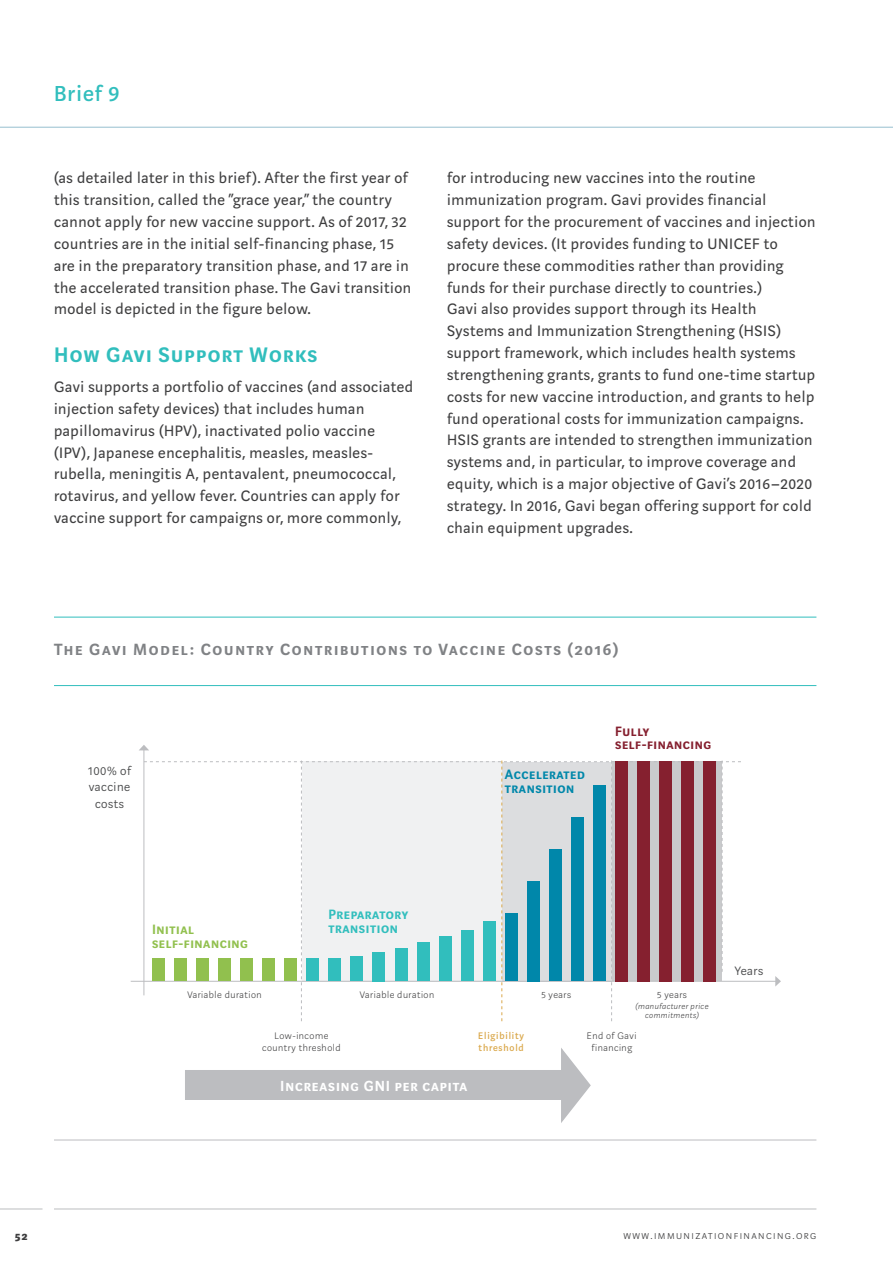
<style>
.page{position:relative;width:893px;height:1263px;background:#fff}
.page>*{position:absolute;margin:0;border:0;box-sizing:border-box;transform-origin:0 0}
.BRIEF_TITLE_-_MULTIP{font:500 24px "Marat Sans";letter-spacing:.05em;color:#31bebd}
.SUBHEAD_1_-_P2{font:23.25px "Marat Sans Demibold Small Caps";letter-spacing:.06em;color:#31bebd}
.FIGURE_TITLES{font:18px "Marat Sans Demibold Small Caps";letter-spacing:.1em;color:#808285}
.BODY_BODY{font:16.8px/21.9px "Marat Sans";letter-spacing:.035em;color:#3e3e3f}
.Subhead_Level_1{font:16.2px "Marat Sans Demibold Small Caps";letter-spacing:.06em;color:#fff}
.Subhead_Level_1-2{font:15px/13.5px "Marat Sans Demibold Small Caps";letter-spacing:.04em;color:#91c04e}
.Subhead_Level_1-3{font:15px/13.5px "Marat Sans Demibold Small Caps";letter-spacing:.04em;color:#31bebd}
.Subhead_Level_1-4{font:15px/13.5px "Marat Sans Demibold Small Caps";letter-spacing:.04em;color:#0087aa}
.Subhead_Level_1-5{font:15px/13.5px "Marat Sans Demibold Small Caps";letter-spacing:.04em;color:#85202f}
.RESOURCES_LINK{font:300 13.5px/16.2px "Marat Sans";letter-spacing:.04em;color:#4a4b4c;text-align:center}
.t1{font:12px "Marat Sans Extralight Small Caps";letter-spacing:.12em;color:#3e3e3f}
.t2{font:12px "Marat Sans Black Small Caps";color:#3e3e3f}
.t3{font:200 10.5px/12.6px "Marat Sans";letter-spacing:.05em;color:#3e3e3f;text-align:center}
.t4{font:500 10.5px/12.6px "Marat Sans";letter-spacing:.08em;color:#daa84b}
.t5{font:italic 200 9px/9px "Marat Sans";letter-spacing:.05em;color:#3e3e3f;text-align:center}
</style>
<div class="page">
<hr style="left:54px;top:1208px;width:762px;height:1px;background:#bcbdc0">
<hr style="left:0;top:1208px;width:43px;height:1px;background:#bcbdc0">
<hr style="left:54px;top:617px;width:762px;height:1px;background:#31bebd">
<hr style="left:54px;top:685px;width:762px;height:1px;background:#31bebd">
<hr style="left:54px;top:1139px;width:762px;height:1px;background:#bcbdc0">
<hr style="left:144px;top:749px;width:1px;height:246px;background:#bcbdc0">
<svg style="left:139px;top:745px;width:10px;height:5px"></svg>
<hr style="left:131px;top:981px;width:645px;height:1px;background:#bcbdc0">
<svg style="left:775px;top:976px;width:6px;height:10px"></svg>
<svg style="left:144px;top:760px;width:597px;height:261px"></svg>
<div style="left:152px;top:959px;width:13px;height:22px;background:#91c04e"></div>
<div style="left:174px;top:959px;width:13px;height:22px;background:#91c04e"></div>
<div style="left:196px;top:959px;width:13px;height:22px;background:#91c04e"></div>
<div style="left:218px;top:959px;width:13px;height:22px;background:#91c04e"></div>
<div style="left:240px;top:959px;width:13px;height:22px;background:#91c04e"></div>
<div style="left:262px;top:959px;width:13px;height:22px;background:#91c04e"></div>
<div style="left:284px;top:959px;width:13px;height:22px;background:#91c04e"></div>
<div style="left:306px;top:959px;width:13px;height:22px;background:#31bebd"></div>
<div style="left:328px;top:959px;width:13px;height:22px;background:#31bebd"></div>
<div style="left:351px;top:957px;width:12px;height:24px;background:#31bebd"></div>
<div style="left:373px;top:952px;width:12px;height:29px;background:#31bebd"></div>
<div style="left:395px;top:948px;width:12px;height:33px;background:#31bebd"></div>
<div style="left:417px;top:943px;width:12px;height:38px;background:#31bebd"></div>
<div style="left:439px;top:936px;width:12px;height:45px;background:#31bebd"></div>
<div style="left:461px;top:930px;width:13px;height:51px;background:#31bebd"></div>
<div style="left:483px;top:921px;width:13px;height:60px;background:#31bebd"></div>
<div style="left:505px;top:913px;width:13px;height:68px;background:#0087aa"></div>
<div style="left:527px;top:881px;width:13px;height:100px;background:#0087aa"></div>
<div style="left:549px;top:849px;width:13px;height:132px;background:#0087aa"></div>
<div style="left:571px;top:817px;width:13px;height:164px;background:#0087aa"></div>
<div style="left:593px;top:786px;width:13px;height:195px;background:#0087aa"></div>
<div style="left:615px;top:761px;width:13px;height:220px;background:#85202f"></div>
<div style="left:637px;top:761px;width:13px;height:220px;background:#85202f"></div>
<div style="left:659px;top:761px;width:13px;height:220px;background:#85202f"></div>
<div style="left:681px;top:761px;width:13px;height:220px;background:#85202f"></div>
<div style="left:703px;top:761px;width:13px;height:220px;background:#85202f"></div>
<div style="left:185px;top:1070px;width:382px;height:30px;background:#bcbdc0"></div>
<svg style="left:561px;top:1048px;width:30px;height:75px"></svg>
<hr style="left:0;top:127px;width:893px;height:1px;background:#97bfcf">
<p class="BRIEF_TITLE_-_MULTIP" style="left:54px;top:80px;width:67px">Brief 9</p>
<p class="BODY_BODY" style="left:54px;top:168px;width:359px">(as detailed later in this brief). After the first year of this transition, called the “grace year,” the country cannot apply for new vaccine support. As of 2017, 32 countries are in the initial self-financing phase, 15 are in the preparatory transition phase, and 17 are in the accelerated transition phase. The Gavi transition model is depicted in the figure below.</p>
<p class="SUBHEAD_1_-_P2" style="left:54px;top:343px;width:265px">How Gavi Support Works</p>
<p class="BODY_BODY" style="left:54px;top:376px;width:361px">Gavi supports a portfolio of vaccines (and associated injection safety devices) that includes human papillomavirus (HPV), inactivated polio vaccine (IPV), Japanese encephalitis, measles, measles&shy;rubella, meningitis A, pentavalent, pneumococcal, rotavirus, and yellow fever. Countries can apply for vaccine support for campaigns or, more commonly,</p>
<p class="BODY_BODY" style="left:447px;top:167px;width:370px">for introducing new vaccines into the routine immunization program. Gavi provides financial support for the procurement of vaccines and injection safety devices. (It provides funding to UNICEF to procure these commodities rather than providing funds for their purchase directly to countries.)<br>Gavi also provides support through its Health Systems and Immunization Strengthening (HSIS) support framework, which includes health systems strengthening grants, grants to fund one-time startup costs for new vaccine introduction, and grants to help fund operational costs for immunization campaigns.<br>HSIS grants are intended to strengthen immunization systems and, in particular, to improve coverage and equity, which is a major objective of Gavi’s 2016–2020 strategy. In 2016, Gavi began offering support for cold chain equipment upgrades.</p>
<p class="FIGURE_TITLES" style="left:54px;top:640px;width:566px">The Gavi Model: Country Contributions to Vaccine Costs (2016)</p>
<p class="RESOURCES_LINK" style="left:88px;top:763px;width:44px">100% of vaccine costs</p>
<p class="Subhead_Level_1-4" style="left:505px;top:768px;width:81px">Accelerated transition</p>
<p class="Subhead_Level_1-5" style="left:615px;top:724px;width:98px">Fully self-financing</p>
<p class="Subhead_Level_1-2" style="left:152px;top:923px;width:98px">Initial self-financing</p>
<p class="Subhead_Level_1-3" style="left:328px;top:908px;width:81px">Preparatory transition</p>
<p class="t3" style="left:187px;top:989px;width:76px">Variable duration</p>
<p class="t3" style="left:360px;top:989px;width:76px">Variable duration</p>
<p class="t3" style="left:541px;top:989px;width:31px">5 years</p>
<p class="t3" style="left:657px;top:989px;width:31px">5 years</p>
<p class="t5" style="left:635px;top:1002px;width:75px">(manufacturer price commitments)</p>
<p class="t3" style="left:262px;top:1029px;width:80px">Low-income country threshold</p>
<p class="Subhead_Level_1" style="left:280px;top:1077px;width:189px">Increasing GNI per capita</p>
<p class="t4" style="left:478px;top:1029px;width:47px">Eligibility threshold</p>
<p class="t3" style="left:587px;top:1029px;width:51px">End of Gavi financing</p>
<p class="RESOURCES_LINK" style="left:735px;top:963px;width:30px">Years</p>
<p class="t2" style="left:15px;top:1230px;width:14px">52</p>
<p class="t1" style="left:624px;top:1228px;width:194px">www.immunizationfinancing.org</p>
</div>
